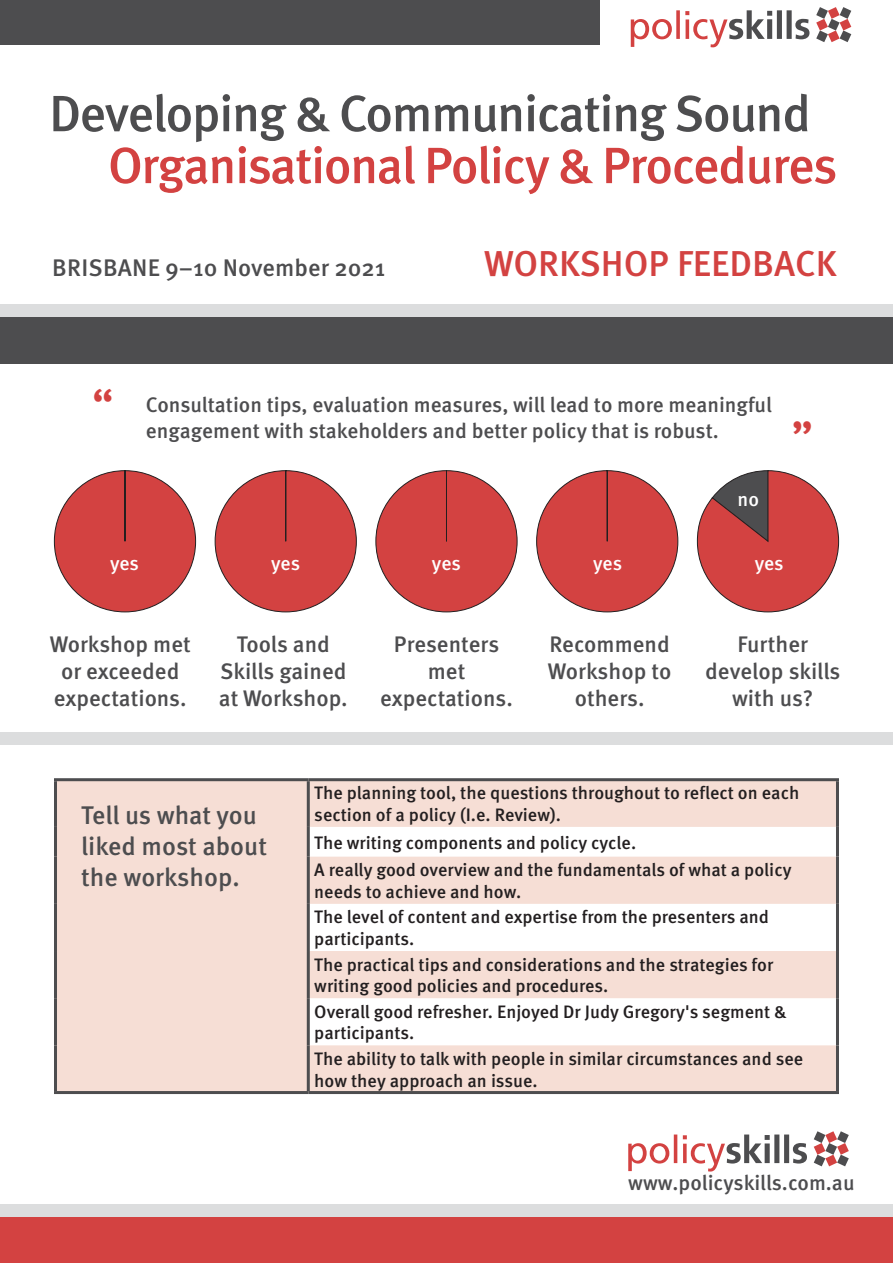
<style>
.page{position:relative;width:893px;height:1263px;background:#fff}
.page>*{position:absolute;margin:0;border:0;box-sizing:border-box;transform-origin:0 0}
.t1{font:500 51px "Meta Pro";letter-spacing:-.03em;color:#d34241}
.t2{font:500 51px "Meta Pro";letter-spacing:-.03em;color:#4d4d4f}
.t3{font:500 45px "Meta Pro";color:#d34241}
.t4{font:500 36px "Meta Pro";color:#d34241}
.questions{font:500 25.5px/30.6px "Meta Pro";color:#4d4d4f}
.t5{font:500 24px "Meta Pro";color:#4d4d4f}
.indicator{font:500 22.5px/27px "Meta Pro";color:#4d4d4f;text-align:center}
.t6{font:500 21px/25.2px "Meta Pro";color:#4d4d4f;text-align:center}
.indicator-2{font:500 19.5px "Meta Pro";letter-spacing:-.005em;color:#fff}
.t7{font:500 18px/21.6px "Meta Pro";color:#231f20}
.s1{font-size:45px;color:#d34241}
</style>
<div class="page">
<svg style="left:628px;top:1134px;width:179px;height:37px"></svg>
<svg style="left:814px;top:1131px;width:35px;height:35px"></svg>
<div style="left:0;top:1217px;width:893px;height:46px;background:#d34241"></div>
<div style="left:0;top:1204px;width:893px;height:13px;background:#dcddde"></div>
<div style="left:54px;top:471px;width:142px;height:141px;background:#d34241;border-radius:71px"></div>
<div style="left:215px;top:471px;width:141px;height:141px;background:#d34241;border-radius:71px"></div>
<div style="left:376px;top:471px;width:141px;height:141px;background:#d34241;border-radius:71px"></div>
<div style="left:537px;top:471px;width:141px;height:141px;background:#d34241;border-radius:71px"></div>
<svg style="left:697px;top:470px;width:142px;height:143px"></svg>
<svg style="left:57px;top:781px;width:779px;height:310px;fill:#f6ded5"></svg>
<hr style="left:308px;top:778px;width:531px;height:3px;background:#4d4d4f">
<hr style="left:836px;top:781px;width:3px;height:46px;background:#4d4d4f">
<hr style="left:836px;top:827px;width:3px;height:30px;background:#4d4d4f">
<hr style="left:836px;top:857px;width:3px;height:47px;background:#4d4d4f">
<hr style="left:836px;top:904px;width:3px;height:47px;background:#4d4d4f">
<hr style="left:836px;top:951px;width:3px;height:47px;background:#4d4d4f">
<hr style="left:836px;top:998px;width:3px;height:47px;background:#4d4d4f">
<hr style="left:836px;top:1045px;width:3px;height:46px;background:#4d4d4f">
<hr style="left:54px;top:778px;width:254px;height:3px;background:#4d4d4f">
<hr style="left:54px;top:781px;width:3px;height:46px;background:#4d4d4f">
<hr style="left:307px;top:781px;width:3px;height:46px;background:#4d4d4f">
<hr style="left:54px;top:827px;width:3px;height:30px;background:#4d4d4f">
<hr style="left:307px;top:827px;width:3px;height:30px;background:#4d4d4f">
<hr style="left:54px;top:857px;width:3px;height:47px;background:#4d4d4f">
<hr style="left:307px;top:857px;width:3px;height:47px;background:#4d4d4f">
<hr style="left:54px;top:904px;width:3px;height:47px;background:#4d4d4f">
<hr style="left:307px;top:904px;width:3px;height:47px;background:#4d4d4f">
<hr style="left:54px;top:951px;width:3px;height:47px;background:#4d4d4f">
<hr style="left:307px;top:951px;width:3px;height:47px;background:#4d4d4f">
<hr style="left:54px;top:998px;width:3px;height:47px;background:#4d4d4f">
<hr style="left:307px;top:998px;width:3px;height:47px;background:#4d4d4f">
<hr style="left:54px;top:1045px;width:3px;height:46px;background:#4d4d4f">
<hr style="left:307px;top:1045px;width:3px;height:46px;background:#4d4d4f">
<hr style="left:54px;top:1091px;width:254px;height:3px;background:#4d4d4f">
<hr style="left:308px;top:1091px;width:531px;height:3px;background:#4d4d4f">
<div style="left:0;top:0;width:600px;height:44px;background:#4d4d4f"></div>
<svg style="left:631px;top:10px;width:178px;height:37px"></svg>
<svg style="left:816px;top:7px;width:35px;height:35px"></svg>
<div style="left:0;top:732px;width:893px;height:13px;background:#dcddde"></div>
<div style="left:0;top:317px;width:893px;height:46px;background:#4d4d4f"></div>
<div style="left:0;top:304px;width:893px;height:13px;background:#dcddde"></div>
<p class="t2" style="left:49px;top:81px;width:763px">Developing &amp; Communicating Sound</p>
<p class="t1" style="left:108px;top:133px;width:731px">Organisational Policy &amp; Procedures</p>
<p class="t5" style="left:52px;top:252px;width:334px">BRISBANE 9–10 November 2021</p>
<p class="t4" style="left:484px;top:240px;width:354px">WORKSHOP FEEDBACK</p>
<p class="t6" style="left:92px;top:393px;width:681px"><span class="s1">“</span> Consultation tips, evaluation measures, will lead to more meaningful engagement with stakeholders and better policy that is robust.</p>
<p class="t3" style="left:813px;top:446px;width:24px;rotate:-180deg">“</p>
<p class="indicator-2" style="left:738px;top:487px;width:23px">no</p>
<p class="indicator-2" style="left:110px;top:551px;width:31px">yes</p>
<p class="indicator-2" style="left:271px;top:551px;width:31px">yes</p>
<p class="indicator-2" style="left:432px;top:551px;width:31px">yes</p>
<p class="indicator-2" style="left:593px;top:551px;width:31px">yes</p>
<p class="indicator-2" style="left:755px;top:551px;width:31px">yes</p>
<p class="indicator" style="left:50px;top:631px;width:143px">Workshop met or exceeded expectations.</p>
<p class="indicator" style="left:548px;top:631px;width:125px">Recommend<br>Workshop to others.</p>
<p class="indicator" style="left:219px;top:631px;width:130px">Tools and<br>Skills gained at Workshop.</p>
<p class="indicator" style="left:705px;top:631px;width:137px">Further develop skills with us?</p>
<p class="indicator" style="left:380px;top:631px;width:134px">Presenters met expectations.</p>
<p class="questions" style="left:81px;top:801px;width:187px">Tell us what you liked most about the workshop.</p>
<p class="t7" style="left:314px;top:781px;width:487px">The planning tool, the questions throughout to reflect on each section of a policy (I.e. Review).</p>
<p class="t7" style="left:314px;top:830px;width:323px">The writing components and policy cycle.</p>
<p class="t7" style="left:314px;top:858px;width:479px">A really good overview and the fundamentals of what a policy needs to achieve and how.</p>
<p class="t7" style="left:314px;top:905px;width:456px">The level of content and expertise from the presenters and participants.</p>
<p class="t7" style="left:314px;top:952px;width:461px">The practical tips and considerations and the strategies for writing good policies and procedures.</p>
<p class="t7" style="left:314px;top:999px;width:474px">Overall good refresher. Enjoyed Dr Judy Gregory's segment &amp; participants.</p>
<p class="t7" style="left:314px;top:1047px;width:490px">The ability to talk with people in similar circumstances and see how they approach an issue.</p>
<p class="t6" style="left:628px;top:1171px;width:228px">www.policyskills.com.au</p>
</div>
